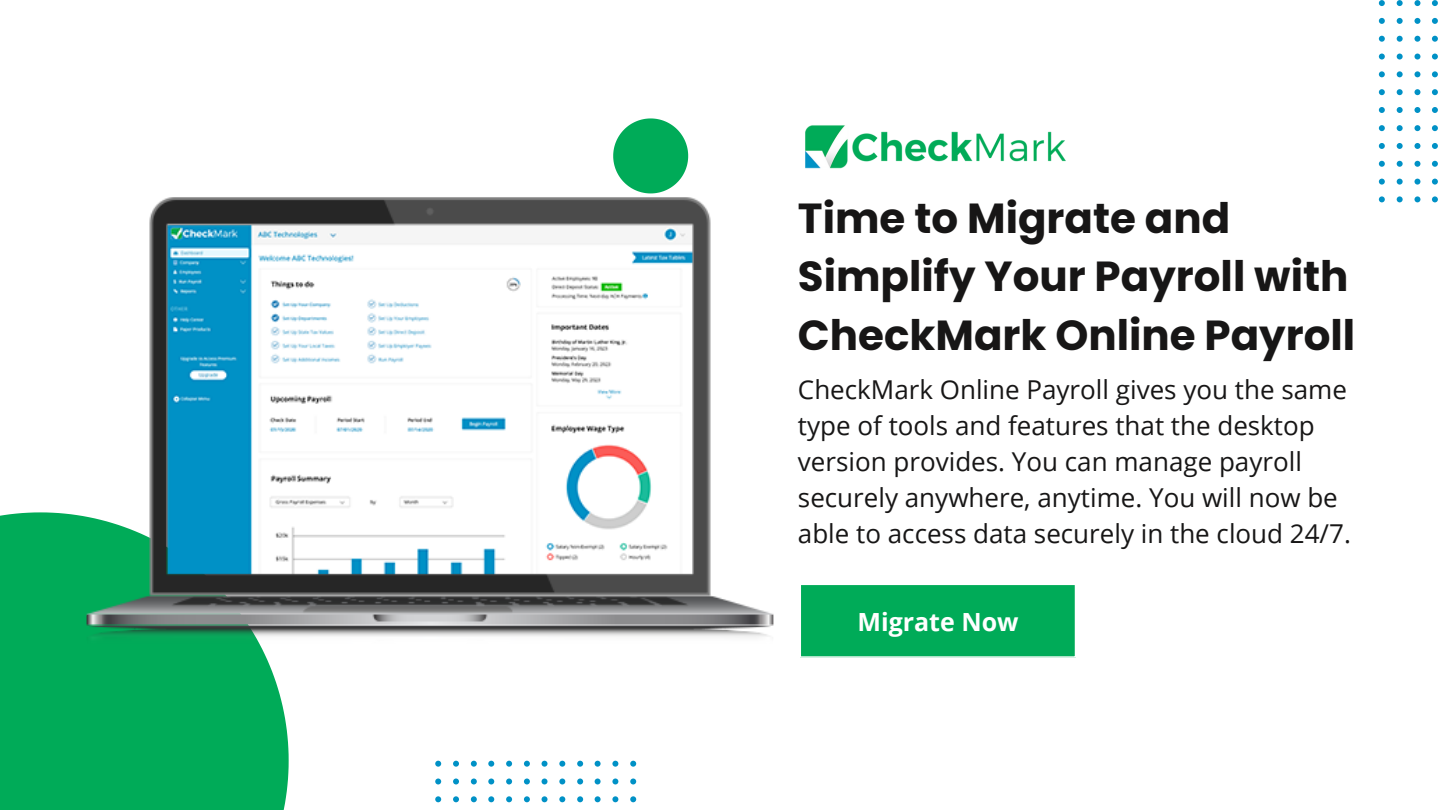
<style>
.page{position:relative;width:1440px;height:810px;background:#fff}
.page>*{position:absolute;margin:0;border:0;box-sizing:border-box;transform-origin:0 0}
.t1{font:700 42px/58.5px "Poppins";color:#171616}
.t2{font:26px/36px "Open Sans";color:#171616}
.t3{font:700 25px "Open Sans";color:#fff}
</style>
<div class="page">
<div style="left:0;top:512px;width:289px;height:298px;background:#00ab58"></div>
<svg style="left:613px;top:118px;width:75px;height:75px"></svg>
<div style="left:801px;top:585px;width:274px;height:72px;background:#00ab58"></div>
<svg style="left:1379px;top:0;width:59px;height:202px"></svg>
<svg style="left:435px;top:761px;width:201px;height:42px"></svg>
<img style="left:805px;top:125px;width:261px;height:44px">
<img style="left:81px;top:193px;width:693px;height:455px">
<p class="t1" style="left:798px;top:189px;width:434px">Time to Migrate and</p>
<p class="t1" style="left:798px;top:247px;width:559px">Simplify Your Payroll with<br>CheckMark Online Payroll</p>
<p class="t2" style="left:798px;top:371px;width:555px">CheckMark Online Payroll gives you the same type of tools and features that the desktop version provides. You can manage payroll securely anywhere, anytime. You will now be able to access data securely in the cloud 24/7.</p>
<p class="t3" style="left:858px;top:604px;width:163px">Migrate Now</p>
</div>
